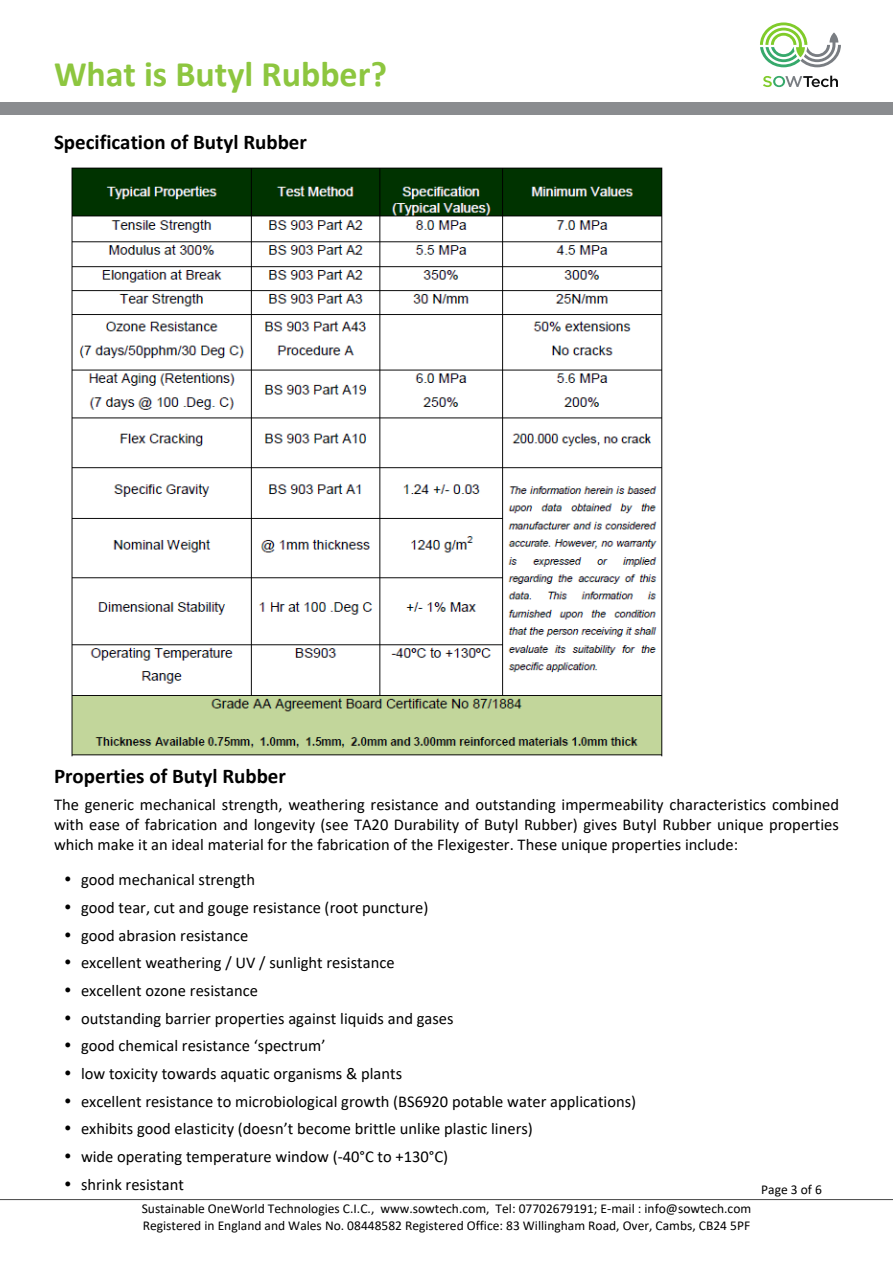
<style>
.page{position:relative;width:893px;height:1263px;background:#fff}
.page>*{position:absolute;margin:0;border:0;box-sizing:border-box;transform-origin:0 0}
.t1{font:700 36px "Calibri";color:#8dc63f}
.t2{font:700 21px "Calibri";color:#000}
.t3{font:16.5px/27.6px "Calibri";color:#000;text-align:justify}
.t4{font:13.5px/16.5px "Calibri";color:#000}
</style>
<div class="page">
<div style="left:0;top:102px;width:893px;height:13px;background:#8a8c8f"></div>
<svg style="left:760px;top:22px;width:81px;height:45px"></svg>
<svg style="left:763px;top:76px;width:75px;height:11px"></svg>
<hr style="left:0;top:1199px;width:893px;height:1px;background:#464646">
<img style="left:71px;top:167px;width:592px;height:590px">
<h1 class="t1" style="left:54px;top:59px;width:335px">What is Butyl Rubber?</h1>
<p class="t2" style="left:54px;top:133px;width:254px">Specification of Butyl Rubber</p>
<p class="t2" style="left:54px;top:767px;width:233px">Properties of Butyl Rubber</p>
<p class="t3" style="left:54px;top:796px;width:786px;line-height:20.1px">The generic mechanical strength, weathering resistance and outstanding impermeability characteristics combined with ease of fabrication and longevity (see TA20 Durability of Butyl Rubber) gives Butyl Rubber unique properties which make it an ideal material for the fabrication of the Flexigester. These unique properties include:</p>
<p class="t3" style="left:81px;top:867px;width:557px;text-align:left">good mechanical strength<br>good tear, cut and gouge resistance (root puncture)<br>good abrasion resistance<br>excellent weathering / UV / sunlight resistance<br>excellent ozone resistance<br>outstanding barrier properties against liquids and gases<br>good chemical resistance ‘spectrum’<br>low toxicity towards aquatic organisms &amp; plants<br>excellent resistance to microbiological growth (BS6920 potable water applications) exhibits good elasticity (doesn’t become brittle unlike plastic liners)<br>wide operating temperature window (-40°C to +130°C)<br>shrink resistant</p>
<p class="t4" style="left:761px;top:1182px;width:62px">Page 3 of 6</p>
<p class="t4" style="left:142px;top:1202px;width:611px">Sustainable OneWorld Technologies C.I.C., www.sowtech.com, Tel: 07702679191; E-mail : info@sowtech.com<br>Registered in England and Wales No. 08448582 Registered Office: 83 Willingham Road, Over, Cambs, CB24 5PF</p>
</div>
